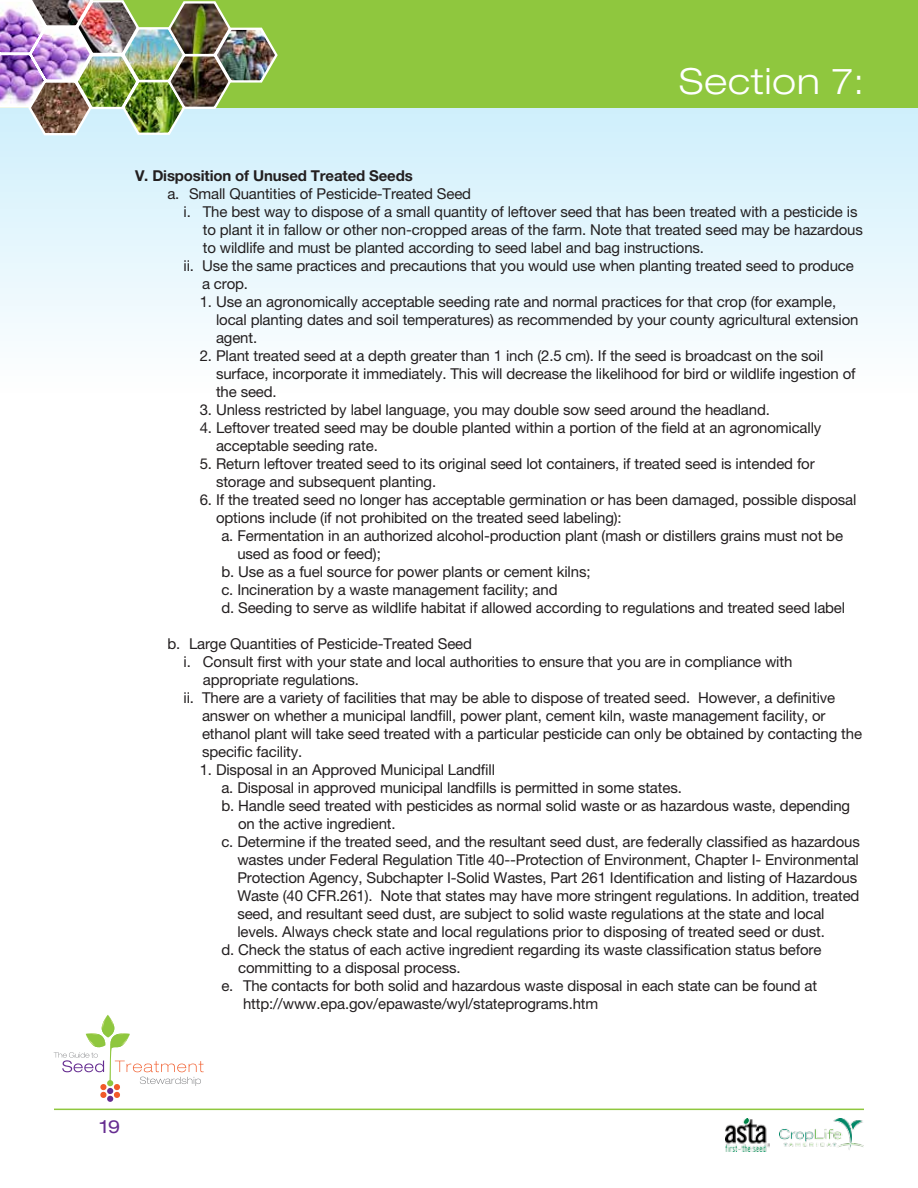
<style>
.page{position:relative;width:918px;height:1188px;background:#fff}
.page>*{position:absolute;margin:0;border:0;box-sizing:border-box;transform-origin:0 0}
.t1{font:300 expanded 36px "Helvetica Neue";letter-spacing:.025em;color:#fff}
.t2{font:expanded 18px "Helvetica Neue";color:#662d91}
.t3{font:15px/18px "Helvetica Neue";letter-spacing:-.01em;color:#231f20}
.t4{font:700 15px "Helvetica Neue";letter-spacing:-.01em;color:#231f20}
</style>
<div class="page">
<img style="left:726px;top:1118px;width:43px;height:34px">
<img style="left:779px;top:1119px;width:85px;height:31px">
<hr style="left:54px;top:1109px;width:810px;height:1px;background:#8fc73e">
<svg style="left:0;top:108px;width:918px;height:227px;fill:#e2f5fd"></svg>
<div style="left:0;top:0;width:918px;height:108px;background:#8fc73e"></div>
<svg style="left:54px;top:1015px;width:150px;height:87px"></svg>
<img style="left:0;top:0;width:279px;height:137px">
<h1 class="t1" style="left:679px;top:60px;width:186px">Section 7:</h1>
<p class="t4" style="left:135px;top:166px;width:279px">V. Disposition of Unused Treated Seeds</p>
<p class="t3" style="left:167px;top:184px;width:305px">a. Small Quantities of Pesticide-Treated Seed</p>
<p class="t3" style="left:184px;top:202px;width:675px">i. The best way to dispose of a small quantity of leftover seed that has been treated with a pesticide is</p>
<p class="t3" style="left:203px;top:220px;width:662px">to plant it in fallow or other non-cropped areas of the farm. Note that treated seed may be hazardous</p>
<p class="t3" style="left:203px;top:238px;width:500px">to wildlife and must be planted according to seed label and bag instructions.</p>
<p class="t3" style="left:184px;top:256px;width:672px">ii. Use the same practices and precautions that you would use when planting treated seed to produce</p>
<p class="t3" style="left:202px;top:274px;width:45px">a crop.</p>
<p class="t3" style="left:216px;top:292px;width:644px;text-indent:-16px">1. Use an agronomically acceptable seeding rate and normal practices for that crop (for example, local planting dates and soil temperatures) as recommended by your county agricultural extension agent.</p>
<p class="t3" style="left:216px;top:346px;width:641px;text-indent:-16px">2. Plant treated seed at a depth greater than 1 inch (2.5 cm). If the seed is broadcast on the soil surface, incorporate it immediately. This will decrease the likelihood for bird or wildlife ingestion of the seed.</p>
<p class="t3" style="left:200px;top:400px;width:569px">3. Unless restricted by label language, you may double sow seed around the headland.</p>
<p class="t3" style="left:216px;top:418px;width:607px;text-indent:-16px">4. Leftover treated seed may be double planted within a portion of the field at an agronomically acceptable seeding rate.</p>
<p class="t3" style="left:216px;top:454px;width:600px;text-indent:-16px">5. Return leftover treated seed to its original seed lot containers, if treated seed is intended for storage and subsequent planting.</p>
<p class="t3" style="left:200px;top:490px;width:658px">6. If the treated seed no longer has acceptable germination or has been damaged, possible disposal</p>
<p class="t3" style="left:216px;top:508px;width:407px">options include (if not prohibited on the treated seed labeling):</p>
<p class="t3" style="left:221px;top:526px;width:623px">a. Fermentation in an authorized alcohol-production plant (mash or distillers grains must not be</p>
<p class="t3" style="left:237px;top:544px;width:145px">used as food or feed);</p>
<p class="t3" style="left:221px;top:562px;width:371px">b. Use as a fuel source for power plants or cement kilns;</p>
<p class="t3" style="left:221px;top:580px;width:338px">c. Incineration by a waste management facility; and</p>
<p class="t3" style="left:221px;top:598px;width:625px">d. Seeding to serve as wildlife habitat if allowed according to regulations and treated seed label</p>
<p class="t3" style="left:167px;top:634px;width:306px">b. Large Quantities of Pesticide-Treated Seed</p>
<p class="t3" style="left:184px;top:652px;width:610px">i. Consult first with your state and local authorities to ensure that you are in compliance with</p>
<p class="t3" style="left:203px;top:670px;width:155px">appropriate regulations.</p>
<p class="t3" style="left:184px;top:688px;width:653px">ii. There are a variety of facilities that may be able to dispose of treated seed. However, a definitive</p>
<p class="t3" style="left:202px;top:706px;width:625px">answer on whether a municipal landfill, power plant, cement kiln, waste management facility, or</p>
<p class="t3" style="left:202px;top:724px;width:662px">ethanol plant will take seed treated with a particular pesticide can only be obtained by contacting the</p>
<p class="t3" style="left:202px;top:742px;width:99px">specific facility.</p>
<p class="t3" style="left:200px;top:760px;width:297px">1. Disposal in an Approved Municipal Landfill</p>
<p class="t3" style="left:221px;top:778px;width:459px">a. Disposal in approved municipal landfills is permitted in some states.</p>
<p class="t3" style="left:221px;top:796px;width:630px">b. Handle seed treated with pesticides as normal solid waste or as hazardous waste, depending</p>
<p class="t3" style="left:238px;top:814px;width:156px">on the active ingredient.</p>
<p class="t3" style="left:221px;top:832px;width:640px">c. Determine if the treated seed, and the resultant seed dust, are federally classified as hazardous</p>
<p class="t3" style="left:237px;top:850px;width:623px">wastes under Federal Regulation Title 40--Protection of Environment, Chapter I- Environmental</p>
<p class="t3" style="left:237px;top:868px;width:621px">Protection Agency, Subchapter I-Solid Wastes, Part 261 Identification and listing of Hazardous</p>
<p class="t3" style="left:237px;top:886px;width:624px">Waste (40 CFR.261). Note that states may have more stringent regulations. In addition, treated</p>
<p class="t3" style="left:237px;top:904px;width:589px">seed, and resultant seed dust, are subject to solid waste regulations at the state and local</p>
<p class="t3" style="left:237px;top:922px;width:586px">levels. Always check state and local regulations prior to disposing of treated seed or dust.</p>
<p class="t3" style="left:221px;top:940px;width:602px">d. Check the status of each active ingredient regarding its waste classification status before</p>
<p class="t3" style="left:238px;top:958px;width:221px">committing to a disposal process.</p>
<p class="t3" style="left:221px;top:976px;width:597px">e. The contacts for both solid and hazardous waste disposal in each state can be found at</p>
<p class="t3" style="left:243px;top:994px;width:357px">http://www. epa. gov/epawaste/wyl/stateprograms. htm</p>
<p class="t2" style="left:100px;top:1116px;width:22px">19</p>
</div>
